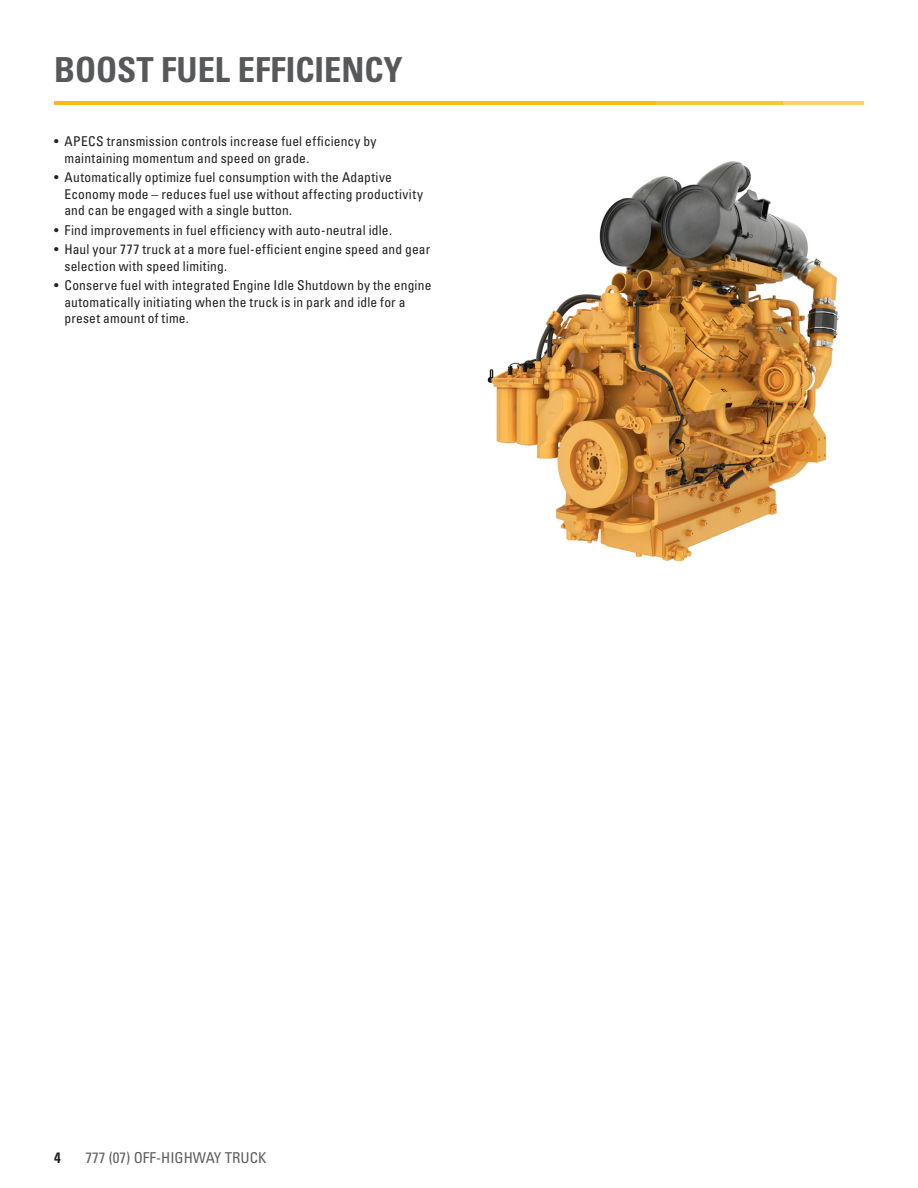
<style>
.page{position:relative;width:918px;height:1188px;background:#fff}
.page>*{position:absolute;margin:0;border:0;box-sizing:border-box;transform-origin:0 0}
.Headline_medium_gray{font:34.5px "Univers LTCYR 67 Bold Cond";color:#57585a}
.Running_footer-LH{font:condensed 15px "Univers LTCYR 57";color:#5d6163}
.t1{font:15px "Univers LTCYR 67 Bold Cond";color:#231f20}
.t2{font:condensed 13.5px/16.5px "Univers LT Std";letter-spacing:.015em;color:#231f20}
</style>
<div class="page">
<hr style="left:54px;top:101px;width:601px;height:4px;background:#fcba13">
<hr style="left:654px;top:101px;width:128px;height:4px;background:#fcc437">
<hr style="left:782px;top:101px;width:82px;height:4px;background:#fdd266">
<img style="left:487px;top:161px;width:353px;height:401px">
<p class="Headline_medium_gray" style="left:54px;top:48px;width:350px">BOOST FUEL EFFICIENCY</p>
<p class="t2" style="left:64px;top:133px;width:314px;text-indent:-10px">• APECS transmission controls increase fuel efficiency by maintaining momentum and speed on grade.</p>
<p class="t2" style="left:64px;top:169px;width:360px;text-indent:-10px">• Automatically optimize fuel consumption with the Adaptive<br>Economy mode – reduces fuel use without affecting productivity and can be engaged with a single button.</p>
<p class="t2" style="left:54px;top:221px;width:340px">• Find improvements in fuel efficiency with auto-neutral idle.</p>
<p class="t2" style="left:64px;top:241px;width:367px;text-indent:-10px">• Haul your 777 truck at a more fuel-efficient engine speed and gear selection with speed limiting.</p>
<p class="t2" style="left:64px;top:277px;width:368px;text-indent:-10px">• Conserve fuel with integrated Engine Idle Shutdown by the engine automatically initiating when the truck is in park and idle for a preset amount of time.</p>
<p class="t1" style="left:54px;top:1148px;width:8px">4</p>
<p class="Running_footer-LH" style="left:86px;top:1148px;width:183px">777 (07) OFF-HIGHWAY TRUCK</p>
</div>
